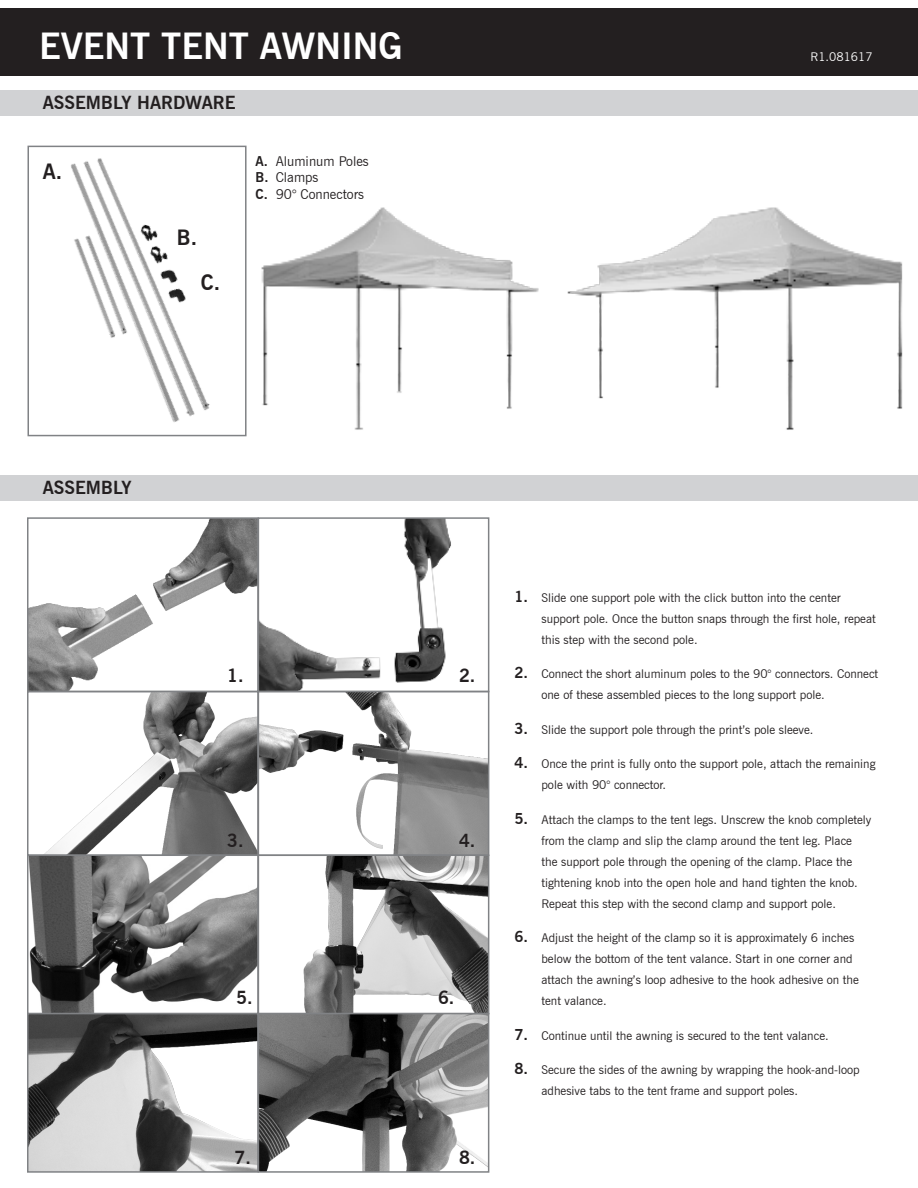
<style>
.page{position:relative;width:918px;height:1188px;background:#fff}
.page>*{position:absolute;margin:0;border:0;box-sizing:border-box;transform-origin:0 0}
.t1{font:700 36px "News Gothic BT";color:#fff}
.t2{font:700 21px "News Gothic BT";color:#231f20}
.t3{font:700 18px "News Gothic BT";color:#231f20}
.t4{font:13.5px "News Gothic BT";color:#231f20}
.t5{font:12px/21px "News Gothic BT";color:#231f20}
.t6{font:12px "News Gothic BT";color:#fff}
.s1{font-weight:700}
.s2{font-weight:700;font-size:15px}
</style>
<div class="page">
<div style="left:0;top:90px;width:918px;height:26px;background:#d1d2d4"></div>
<div style="left:0;top:475px;width:918px;height:26px;background:#d1d2d4"></div>
<img style="left:30px;top:520px;width:456px;height:650px">
<div style="left:27px;top:517px;width:232px;height:175px;border:2px solid #808285"></div>
<div style="left:27px;top:691px;width:232px;height:165px;border:2px solid #808285"></div>
<div style="left:258px;top:517px;width:231px;height:175px;border:2px solid #808285"></div>
<div style="left:258px;top:691px;width:231px;height:165px;border:2px solid #808285"></div>
<div style="left:27px;top:855px;width:232px;height:159px;border:2px solid #808285"></div>
<div style="left:27px;top:1013px;width:232px;height:160px;border:2px solid #808285"></div>
<div style="left:258px;top:855px;width:231px;height:159px;border:2px solid #808285"></div>
<div style="left:258px;top:1013px;width:231px;height:160px;border:2px solid #808285"></div>
<img style="left:261px;top:207px;width:642px;height:223px">
<div style="left:0;top:8px;width:918px;height:67px;background:#231f20"></div>
<img style="left:28px;top:146px;width:219px;height:285px">
<p class="t1" style="left:39px;top:25px;width:365px">EVENT TENT AWNING</p>
<p class="t3" style="left:43px;top:91px;width:194px">ASSEMBLY HARDWARE</p>
<p class="t2" style="left:43px;top:159px;width:21px">A.</p>
<p class="t2" style="left:177px;top:225px;width:22px">B.</p>
<p class="t2" style="left:201px;top:270px;width:21px">C.</p>
<p class="t4" style="left:256px;top:153px;width:115px"><span class="s1">A.</span> Aluminum Poles</p>
<p class="t4" style="left:256px;top:169px;width:64px"><span class="s1">B.</span> Clamps</p>
<p class="t4" style="left:256px;top:186px;width:110px"><span class="s1">C.</span> 90° Connectors</p>
<p class="t6" style="left:811px;top:49px;width:64px">R1.081617</p>
<p class="t3" style="left:43px;top:477px;width:90px">ASSEMBLY</p>
<p class="t3" style="left:227px;top:664px;width:18px">1.</p>
<p class="t3" style="left:227px;top:829px;width:18px">3.</p>
<p class="t3" style="left:236px;top:987px;width:18px">5.</p>
<p class="t3" style="left:235px;top:1147px;width:18px">7.</p>
<p class="t3" style="left:459px;top:664px;width:18px">2.</p>
<p class="t3" style="left:459px;top:829px;width:18px">4.</p>
<p class="t3" style="left:438px;top:987px;width:18px">6.</p>
<p class="t3" style="left:459px;top:1147px;width:18px">8.</p>
<p class="t5" style="left:542px;top:587px;width:336px;text-indent:-27px"><span class="s2">1.</span> Slide one support pole with the click button into the center support pole. Once the button snaps through the first hole, repeat this step with the second pole.</p>
<p class="t5" style="left:542px;top:663px;width:338px;text-indent:-27px"><span class="s2">2.</span> Connect the short aluminum poles to the 90° connectors. Connect one of these assembled pieces to the long support pole.</p>
<p class="t5" style="left:514px;top:719px;width:301px"><span class="s2">3.</span> Slide the support pole through the print’s pole sleeve.</p>
<p class="t5" style="left:542px;top:753px;width:336px;text-indent:-27px"><span class="s2">4.</span> Once the print is fully onto the support pole, attach the remaining pole with 90° connector.</p>
<p class="t5" style="left:542px;top:809px;width:331px;text-indent:-27px"><span class="s2">5.</span> Attach the clamps to the tent legs. Unscrew the knob completely from the clamp and slip the clamp around the tent leg. Place<br>the support pole through the opening of the clamp. Place the tightening knob into the open hole and hand tighten the knob.<br>Repeat this step with the second clamp and support pole.</p>
<p class="t5" style="left:542px;top:927px;width:319px;text-indent:-27px"><span class="s2">6.</span> Adjust the height of the clamp so it is approximately 6 inches below the bottom of the tent valance. Start in one corner and attach the awning’s loop adhesive to the hook adhesive on the tent valance.</p>
<p class="t5" style="left:514px;top:1025px;width:316px"><span class="s2">7.</span> Continue until the awning is secured to the tent valance.</p>
<p class="t5" style="left:542px;top:1059px;width:320px;text-indent:-27px"><span class="s2">8.</span> Secure the sides of the awning by wrapping the hook-and-loop adhesive tabs to the tent frame and support poles.</p>
</div>
